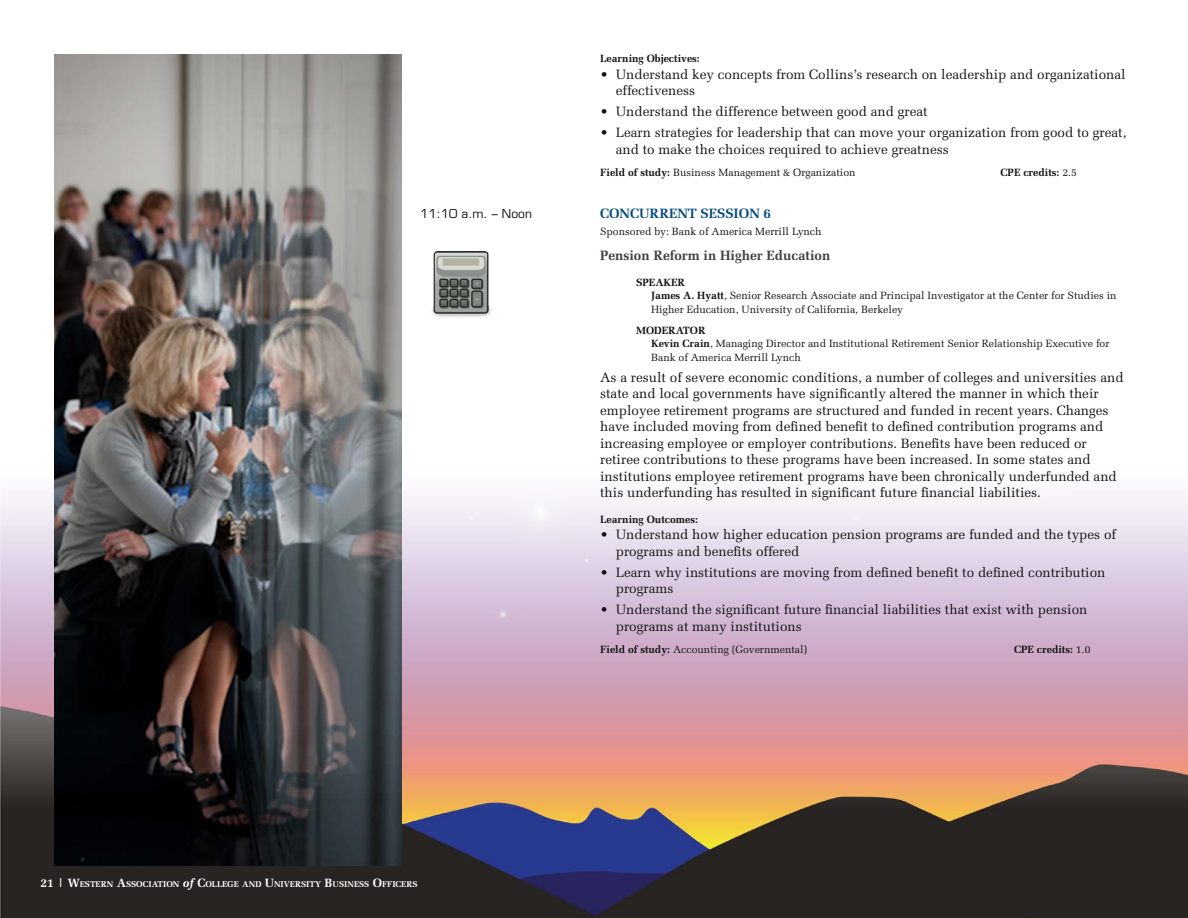
<style>
.page{position:relative;width:1188px;height:918px;background:#fff}
.page>*{position:absolute;margin:0;border:0;box-sizing:border-box;transform-origin:0 0}
.t1{font:13.5px/16.5px "Melior";color:#121212}
.t2{font:700 13.5px "Melior";color:#3d3f3f}
.t3{font:700 13.5px "Melior";color:#054c7b}
.t4{font:12px "Eurostile";color:#121212}
.t5{font:10.5px/13.5px "Melior";color:#121212}
.t6{font:700 10.5px "Melior";color:#121212}
.t7{font:700 8.4px "Melior";color:#fff}
.s1{font-weight:700}
.s2{font-weight:400}
.s3{font-size:12px}
.s4{font-style:italic;font-size:12px}
</style>
<div class="page">
<img style="left:0;top:497px;width:1188px;height:421px">
<img style="left:432px;top:251px;width:60px;height:66px">
<img style="left:54px;top:54px;width:348px;height:811px">
<p class="t6" style="left:600px;top:52px;width:101px">Learning Objectives:</p>
<p class="t1" style="left:616px;top:66px;width:511px;text-indent:-16px">• Understand key concepts from Collins’s research on leadership and organizational effectiveness</p>
<p class="t1" style="left:600px;top:103px;width:329px">• Understand the difference between good and great</p>
<p class="t1" style="left:616px;top:124px;width:512px;text-indent:-16px">• Learn strategies for leadership that can move your organization from good to great, and to make the choices required to achieve greatness</p>
<p class="t5" style="left:600px;top:166px;width:257px"><span class="s1">Field of study:</span> Business Management &amp; Organization</p>
<p class="t6" style="left:1001px;top:166px;width:78px">CPE credits: <span class="s2">2.5</span></p>
<p class="t4" style="left:420px;top:207px;width:113px">11:10 a.m. – Noon</p>
<p class="t3" style="left:600px;top:205px;width:173px">CONCURRENT SESSION 6</p>
<p class="t5" style="left:600px;top:224px;width:223px">Sponsored by: Bank of America Merrill Lynch</p>
<p class="t2" style="left:600px;top:247px;width:232px">Pension Reform in Higher Education</p>
<p class="t5" style="left:651px;top:275px;width:467px;text-indent:-15px"><span class="s1">SPEAKER<br>James A. Hyatt</span>, Senior Research Associate and Principal Investigator at the Center for Studies in<br>Higher Education, University of California, Berkeley</p>
<p class="t5" style="left:651px;top:323px;width:460px;text-indent:-15px"><span class="s1">MODERATOR<br>Kevin Crain</span>, Managing Director and Institutional Retirement Senior Relationship Executive for<br>Bank of America Merrill Lynch</p>
<p class="t1" style="left:600px;top:369px;width:525px">As a result of severe economic conditions, a number of colleges and universities and state and local governments have significantly altered the manner in which their employee retirement programs are structured and funded in recent years. Changes have included moving from defined benefit to defined contribution programs and increasing employee or employer contributions. Benefits have been reduced or retiree contributions to these programs have been increased. In some states and institutions employee retirement programs have been chronically underfunded and this underfunding has resulted in significant future financial liabilities.</p>
<p class="t6" style="left:600px;top:513px;width:99px">Learning Outcomes:</p>
<p class="t1" style="left:616px;top:526px;width:502px;text-indent:-16px">• Understand how higher education pension programs are funded and the types of programs and benefits offered</p>
<p class="t1" style="left:616px;top:564px;width:491px;text-indent:-16px">• Learn why institutions are moving from defined benefit to defined contribution programs</p>
<p class="t1" style="left:616px;top:601px;width:473px;text-indent:-16px">• Understand the significant future financial liabilities that exist with pension programs at many institutions</p>
<p class="t5" style="left:600px;top:643px;width:209px"><span class="s1">Field of study:</span> Accounting (Governmental)</p>
<p class="t6" style="left:1014px;top:643px;width:78px">CPE credits: <span class="s2">1.0</span></p>
<p class="t7" style="left:40px;top:879px;width:379px"><span class="s3">21 | W</span>ESTERN <span class="s3">A</span>SSOCIATION <span class="s4">of</span> <span class="s3">C</span>OLLEGE AND <span class="s3">U</span>NIVERSITY <span class="s3">B</span>USINESS <span class="s3">O</span>FFICERS</p>
</div>
